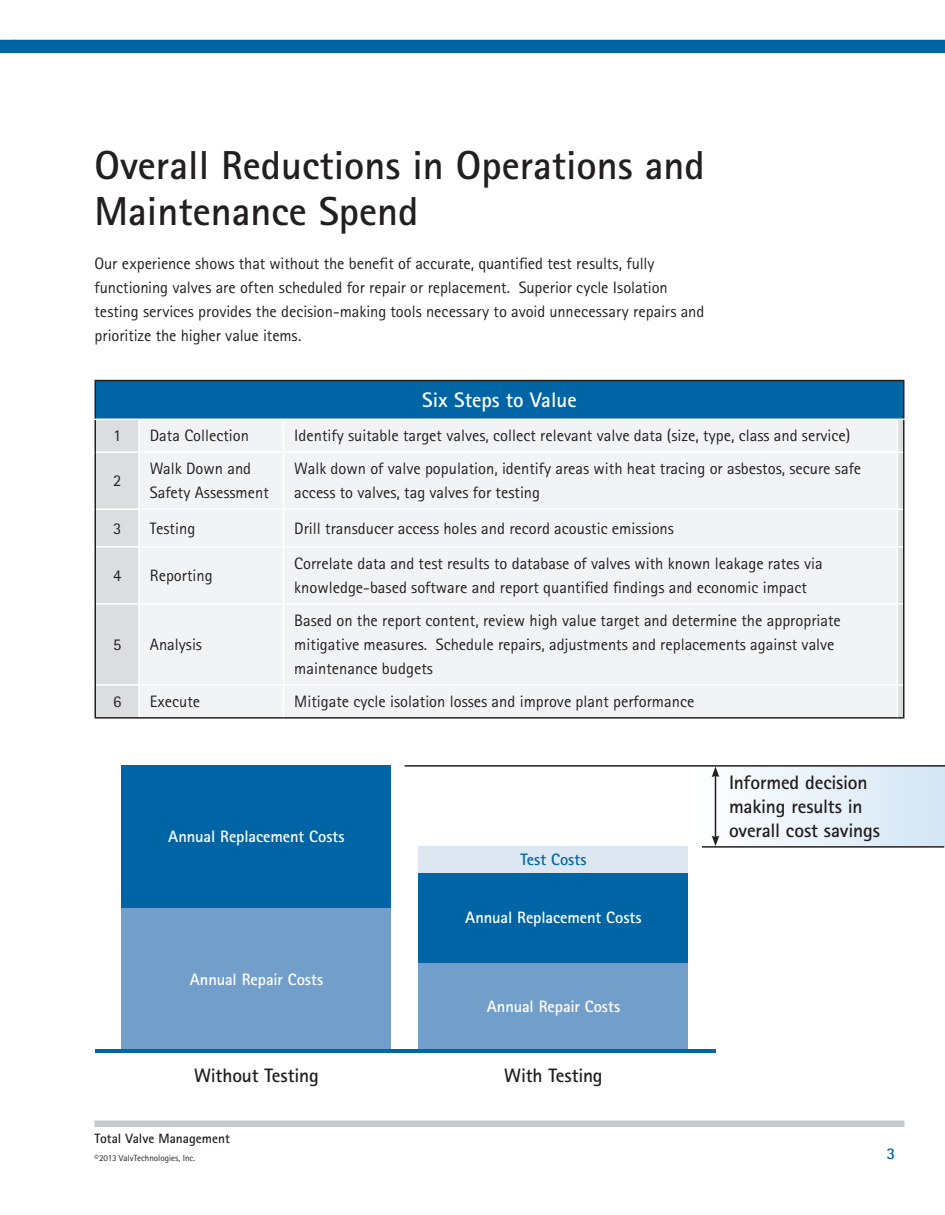
<style>
.page{position:relative;width:945px;height:1215px;background:#fff}
.page>*{position:absolute;margin:0;border:0;box-sizing:border-box;transform-origin:0 0}
.t1{font:700 40.5px/46.5px "Rotis Sans Serif Std";color:#231f20}
.t2{font:700 21px "Rotis Sans Serif Std";color:#fff}
.t3{font:700 19.5px/24px "Rotis Sans Serif Std";letter-spacing:-.01em;color:#231f20}
.t4{font:16.5px/24px "Rotis Sans Serif Std";color:#231f20}
.t5{font:700 16.5px "Rotis Sans Serif Std";letter-spacing:-.005em;color:#fff}
.t6{font:700 16.5px "Rotis Sans Serif Std";color:#0065a4}
.t7{font:700 13.5px "Rotis Sans Serif Std";color:#231f20}
.t8{font:9px "Rotis Sans Serif Std";color:#231f20}
</style>
<div class="page">
<div style="left:13px;top:40px;width:932px;height:13px;background:#0065a4"></div>
<div style="left:94px;top:1120px;width:810px;height:7px;background:#c7c8ca;border:2px solid #c7c8ca"></div>
<svg style="left:0;top:40px;width:15px;height:13px"></svg>
<div style="left:95px;top:381px;width:809px;height:38px;background:#0065a4"></div>
<div style="left:96px;top:420px;width:807px;height:297px;background:#dcdddf"></div>
<div style="left:140px;top:420px;width:757px;height:297px;background:#f2f3f4"></div>
<hr style="left:138px;top:420px;width:2px;height:31px;background:#fff">
<hr style="left:283px;top:420px;width:1px;height:31px;background:#fff">
<hr style="left:96px;top:451px;width:44px;height:2px;background:#fff">
<hr style="left:138px;top:453px;width:2px;height:55px;background:#fff">
<hr style="left:283px;top:451px;width:614px;height:2px;background:#fff">
<hr style="left:283px;top:453px;width:1px;height:55px;background:#fff">
<hr style="left:96px;top:508px;width:44px;height:2px;background:#fff">
<hr style="left:138px;top:510px;width:2px;height:36px;background:#fff">
<hr style="left:283px;top:508px;width:614px;height:2px;background:#fff">
<hr style="left:283px;top:510px;width:1px;height:36px;background:#fff">
<hr style="left:96px;top:546px;width:44px;height:2px;background:#fff">
<hr style="left:138px;top:548px;width:2px;height:55px;background:#fff">
<hr style="left:283px;top:546px;width:614px;height:2px;background:#fff">
<hr style="left:283px;top:548px;width:1px;height:55px;background:#fff">
<hr style="left:96px;top:603px;width:44px;height:2px;background:#fff">
<hr style="left:138px;top:605px;width:2px;height:79px;background:#fff">
<hr style="left:283px;top:603px;width:614px;height:2px;background:#fff">
<hr style="left:283px;top:605px;width:1px;height:79px;background:#fff">
<hr style="left:96px;top:684px;width:44px;height:2px;background:#fff">
<hr style="left:138px;top:686px;width:2px;height:31px;background:#fff">
<hr style="left:283px;top:684px;width:614px;height:2px;background:#fff">
<hr style="left:283px;top:686px;width:1px;height:31px;background:#fff">
<hr style="left:140px;top:451px;width:143px;height:2px;background:#fff">
<hr style="left:140px;top:508px;width:143px;height:2px;background:#fff">
<hr style="left:140px;top:546px;width:143px;height:2px;background:#fff">
<hr style="left:140px;top:603px;width:143px;height:2px;background:#fff">
<hr style="left:140px;top:684px;width:143px;height:2px;background:#fff">
<hr style="left:897px;top:420px;width:1px;height:31px;background:#fff">
<svg style="left:897px;top:451px;width:6px;height:2px"></svg>
<hr style="left:897px;top:453px;width:1px;height:55px;background:#fff">
<svg style="left:897px;top:508px;width:6px;height:2px"></svg>
<hr style="left:897px;top:510px;width:1px;height:36px;background:#fff">
<svg style="left:897px;top:546px;width:6px;height:2px"></svg>
<hr style="left:897px;top:548px;width:1px;height:55px;background:#fff">
<svg style="left:897px;top:603px;width:6px;height:2px"></svg>
<hr style="left:897px;top:605px;width:1px;height:79px;background:#fff">
<svg style="left:897px;top:684px;width:6px;height:2px"></svg>
<hr style="left:897px;top:686px;width:1px;height:31px;background:#fff">
<hr style="left:94px;top:380px;width:45px;height:1px;background:#231f20">
<hr style="left:94px;top:381px;width:2px;height:38px;background:#231f20">
<hr style="left:139px;top:380px;width:145px;height:1px;background:#231f20">
<hr style="left:284px;top:380px;width:613px;height:1px;background:#231f20">
<hr style="left:903px;top:381px;width:1px;height:38px;background:#231f20">
<hr style="left:139px;top:717px;width:145px;height:2px;background:#231f20">
<hr style="left:94px;top:420px;width:2px;height:32px;background:#231f20">
<hr style="left:903px;top:420px;width:1px;height:32px;background:#231f20">
<hr style="left:94px;top:452px;width:2px;height:57px;background:#231f20">
<hr style="left:903px;top:452px;width:1px;height:57px;background:#231f20">
<hr style="left:94px;top:509px;width:2px;height:38px;background:#231f20">
<hr style="left:903px;top:509px;width:1px;height:38px;background:#231f20">
<hr style="left:94px;top:547px;width:2px;height:57px;background:#231f20">
<hr style="left:903px;top:547px;width:1px;height:57px;background:#231f20">
<hr style="left:94px;top:604px;width:2px;height:81px;background:#231f20">
<hr style="left:903px;top:604px;width:1px;height:81px;background:#231f20">
<hr style="left:94px;top:685px;width:2px;height:32px;background:#231f20">
<hr style="left:903px;top:685px;width:1px;height:32px;background:#231f20">
<hr style="left:94px;top:717px;width:45px;height:2px;background:#231f20">
<hr style="left:284px;top:717px;width:613px;height:2px;background:#231f20">
<svg style="left:897px;top:717px;width:7px;height:2px"></svg>
<div style="left:688px;top:767px;width:257px;height:79px;background:linear-gradient(to right,#fdfcfc,#d5e7f6)"></div>
<div style="left:122px;top:908px;width:270px;height:142px;background:#729eca"></div>
<div style="left:418px;top:962px;width:270px;height:88px;background:#729eca"></div>
<div style="left:122px;top:765px;width:270px;height:143px;background:#0065a4"></div>
<div style="left:418px;top:873px;width:270px;height:89px;background:#0065a4"></div>
<div style="left:418px;top:846px;width:270px;height:27px;background:#dde7f2"></div>
<hr style="left:95px;top:1050px;width:621px;height:3px;background:#0065a4">
<hr style="left:405px;top:765px;width:540px;height:2px;background:#231f20">
<hr style="left:702px;top:846px;width:242px;height:2px;background:#231f20">
<hr style="left:715px;top:775px;width:1px;height:63px;background:#231f20">
<svg style="left:712px;top:836px;width:7px;height:10px"></svg>
<svg style="left:712px;top:767px;width:7px;height:10px"></svg>
<p class="t1" style="left:94px;top:141px;width:612px">Overall Reductions in Operations and<br>Maintenance Spend</p>
<p class="t4" style="left:94px;top:252px;width:611px">Our experience shows that without the benefit of accurate, quantified test results, fully functioning valves are often scheduled for repair or replacement. Superior cycle Isolation testing services provides the decision-making tools necessary to avoid unnecessary repairs and prioritize the higher value items.</p>
<p class="t2" style="left:422px;top:387px;width:156px">Six Steps to Value</p>
<p class="t4" style="left:113px;top:424px;width:10px">1</p>
<p class="t4" style="left:150px;top:424px;width:101px">Data Collection</p>
<p class="t4" style="left:294px;top:424px;width:558px">Identify suitable target valves, collect relevant valve data (size, type, class and service)</p>
<p class="t4" style="left:113px;top:469px;width:10px">2</p>
<p class="t4" style="left:150px;top:457px;width:121px">Walk Down and<br>Safety Assessment</p>
<p class="t4" style="left:294px;top:457px;width:568px">Walk down of valve population, identify areas with heat tracing or asbestos, secure safe access to valves, tag valves for testing</p>
<p class="t4" style="left:113px;top:516px;width:10px">3</p>
<p class="t4" style="left:150px;top:516px;width:47px">Testing</p>
<p class="t4" style="left:294px;top:516px;width:381px">Drill transducer access holes and record acoustic emissions</p>
<p class="t4" style="left:113px;top:563px;width:10px">4</p>
<p class="t4" style="left:150px;top:563px;width:64px">Reporting</p>
<p class="t4" style="left:294px;top:551px;width:530px">Correlate data and test results to database of valves with known leakage rates via knowledge-based software and report quantified findings and economic impact</p>
<p class="t4" style="left:113px;top:632px;width:10px">5</p>
<p class="t4" style="left:150px;top:632px;width:54px">Analysis</p>
<p class="t4" style="left:294px;top:608px;width:548px">Based on the report content, review high value target and determine the appropriate mitigative measures. Schedule repairs, adjustments and replacements against valve maintenance budgets</p>
<p class="t4" style="left:113px;top:689px;width:10px">6</p>
<p class="t4" style="left:150px;top:689px;width:52px">Execute</p>
<p class="t4" style="left:294px;top:689px;width:402px">Mitigate cycle isolation losses and improve plant performance</p>
<p class="t5" style="left:168px;top:826px;width:178px">Annual Replacement Costs</p>
<p class="t5" style="left:190px;top:969px;width:135px">Annual Repair Costs</p>
<p class="t6" style="left:520px;top:849px;width:68px">Test Costs</p>
<p class="t5" style="left:465px;top:907px;width:178px">Annual Replacement Costs</p>
<p class="t5" style="left:487px;top:996px;width:135px">Annual Repair Costs</p>
<p class="t3" style="left:194px;top:1063px;width:126px">Without Testing</p>
<p class="t3" style="left:504px;top:1063px;width:100px">With Testing</p>
<p class="t3" style="left:729px;top:770px;width:152px">Informed decision making results in overall cost savings</p>
<p class="t7" style="left:94px;top:1130px;width:137px">Total Valve Management</p>
<p class="t8" style="left:94px;top:1153px;width:102px">©2013 ValvTechnologies, Inc.</p>
<p class="t6" style="left:887px;top:1143px;width:10px">3</p>
</div>
